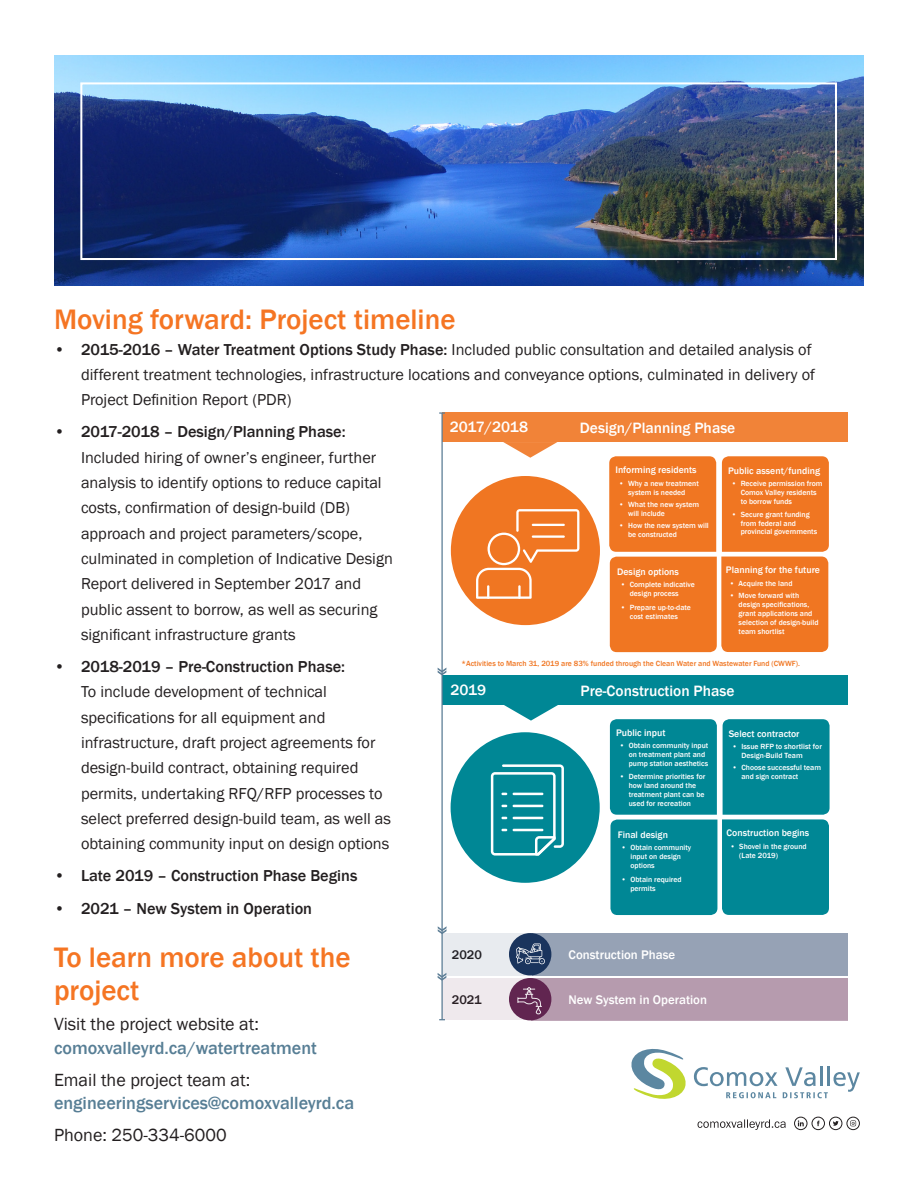
<style>
.page{position:relative;width:918px;height:1188px;background:#fff}
.page>*{position:absolute;margin:0;border:0;box-sizing:border-box;transform-origin:0 0}
.t1{font:500 28.95px/33px "Franklin Gothic";color:#f57523}
.t2{font:500 18.15px/23.5px "Franklin Gothic";color:#577e95}
.t3{font:18.15px "Franklin Gothic";color:#231f20}
.t4{font:16.35px/25.3px "Franklin Gothic";color:#231f20}
.t5{font:500 16.35px "Franklin Gothic";color:#231f20}
.t6{font:500 15.45px "Franklin Gothic";color:#fff}
.t7{font:500 12.9px "Franklin Gothic";color:#fff}
.t8{font:500 12.9px "Franklin Gothic";color:#231f20}
.t9{font:500 9.75px "Franklin Gothic";color:#fff}
.t10{font:500 7.65px/9px "Franklin Gothic";color:#fff}
.t11{font:500 7.65px "Franklin Gothic";color:#f07622}
.s1{font-weight:500}
.s2{font-weight:400;color:#231f20}
</style>
<div class="page">
<img style="left:54px;top:55px;width:810px;height:230px">
<div style="left:80px;top:82px;width:757px;height:178px;border:2px solid #fff"></div>
<div style="left:829px;top:1117px;width:13px;height:13px;border:1px solid #231f20;border-radius:50%"></div>
<svg style="left:833px;top:1121px;width:6px;height:5px"></svg>
<div style="left:812px;top:1117px;width:13px;height:13px;border:1px solid #231f20;border-radius:50%"></div>
<svg style="left:817px;top:1121px;width:3px;height:5px"></svg>
<div style="left:847px;top:1117px;width:13px;height:13px;border:1px solid #231f20;border-radius:50%"></div>
<svg style="left:850px;top:1120px;width:6px;height:6px"></svg>
<div style="left:794px;top:1117px;width:13px;height:13px;border:1px solid #231f20;border-radius:50%"></div>
<svg style="left:798px;top:1120px;width:6px;height:6px"></svg>
<svg style="left:698px;top:1119px;width:88px;height:11px"></svg>
<svg style="left:631px;top:1048px;width:55px;height:51px"></svg>
<svg style="left:726px;top:1092px;width:102px;height:6px"></svg>
<svg style="left:694px;top:1067px;width:84px;height:19px"></svg>
<svg style="left:785px;top:1067px;width:31px;height:19px"></svg>
<hr style="left:820px;top:1066px;width:3px;height:20px;background:#5c87a1">
<hr style="left:827px;top:1066px;width:3px;height:20px;background:#5c87a1">
<svg style="left:834px;top:1072px;width:26px;height:20px"></svg>
<div style="left:531px;top:978px;width:317px;height:42px;background:#b69bae"></div>
<svg style="left:443px;top:979px;width:109px;height:41px;background:#c3adbd"></svg>
<div style="left:443px;top:933px;width:405px;height:42px;background:#e8ebef"></div>
<svg style="left:609px;top:456px;width:220px;height:196px;background:#f18337"></svg>
<svg style="left:503px;top:442px;width:54px;height:16px"></svg>
<div style="left:442px;top:412px;width:406px;height:30px;background:#f18338"></div>
<div style="left:451px;top:476px;width:149px;height:149px;background:#f07622;border-radius:50%"></div>
<svg style="left:476px;top:509px;width:103px;height:90px"></svg>
<svg style="left:438px;top:668px;width:8px;height:7px"></svg>
<svg style="left:610px;top:719px;width:220px;height:196px;background:#15919d"></svg>
<svg style="left:504px;top:705px;width:54px;height:16px"></svg>
<div style="left:443px;top:675px;width:405px;height:30px;background:#008795"></div>
<div style="left:451px;top:732px;width:149px;height:151px;background:#008795;border-radius:50%"></div>
<svg style="left:491px;top:764px;width:73px;height:92px"></svg>
<svg style="left:438px;top:926px;width:9px;height:8px"></svg>
<svg style="left:438px;top:973px;width:8px;height:8px"></svg>
<div style="left:532px;top:933px;width:316px;height:42px;background:#96a2b5"></div>
<hr style="left:441px;top:413px;width:2px;height:607px;background:#5d7e96">
<svg style="left:439px;top:412px;width:6px;height:2px"></svg>
<div style="left:509px;top:933px;width:42px;height:42px;background:#1a345d;border-radius:50%"></div>
<svg style="left:516px;top:943px;width:29px;height:21px"></svg>
<p class="t1" style="left:54px;top:303px;width:403px">Moving forward: Project timeline</p>
<p class="t4" style="left:81px;top:337px;width:736px;text-indent:-27px"><span class="s1">• 2015-2016 – Water Treatment Options Study Phase:</span> Included public consultation and detailed analysis of different treatment technologies, infrastructure locations and conveyance options, culminated in delivery of<br>Project Definition Report (PDR)</p>
<p class="t4" style="left:81px;top:420px;width:313px;text-indent:-27px"><span class="s1">• 2017-2018 – Design/Planning Phase:<br></span>Included hiring of owner’s engineer, further analysis to identify options to reduce capital costs, confirmation of design-build (DB) approach and project parameters/scope, culminated in completion of Indicative Design Report delivered in September 2017 and public assent to borrow, as well as securing significant infrastructure grants</p>
<p class="t4" style="left:81px;top:654px;width:312px;text-indent:-27px"><span class="s1">• 2018-2019 – Pre-Construction Phase:<br></span>To include development of technical specifications for all equipment and infrastructure, draft project agreements for design-build contract, obtaining required permits, undertaking RFQ/RFP processes to select preferred design-build team, as well as obtaining community input on design options</p>
<p class="t5" style="left:54px;top:866px;width:305px">• Late 2019 – Construction Phase Begins</p>
<p class="t5" style="left:54px;top:898px;width:260px">• 2021 – New System in Operation</p>
<p class="t1" style="left:54px;top:941px;width:298px">To learn more about the project</p>
<p class="t2" style="left:54px;top:1012px;width:265px"><span class="s2">Visit the project website at: </span>comoxvalleyrd.ca/watertreatment</p>
<p class="t2" style="left:54px;top:1068px;width:302px"><span class="s2">Email the project team at: </span>engineeringservices@comoxvalleyrd.ca</p>
<p class="t3" style="left:54px;top:1124px;width:174px">Phone: 250-334-6000</p>
<p class="t6" style="left:450px;top:418px;width:80px">2017/2018</p>
<p class="t6" style="left:580px;top:418px;width:157px">Design/Planning Phase</p>
<p class="t9" style="left:615px;top:464px;width:83px">Informing residents</p>
<p class="t10" style="left:619px;top:479px;width:82px;text-align:center">• Why a new treatment system is needed</p>
<p class="t10" style="left:628px;top:500px;width:73px;text-indent:-9px">• What the new system will include</p>
<p class="t10" style="left:628px;top:521px;width:82px;text-indent:-9px">• How the new system will be constructed</p>
<p class="t9" style="left:728px;top:464px;width:94px">Public assent/funding</p>
<p class="t10" style="left:741px;top:479px;width:83px;text-indent:-9px">• Receive permission from<br>Comox Valley residents to borrow funds</p>
<p class="t10" style="left:741px;top:510px;width:78px;text-indent:-9px">• Secure grant funding from federal and provincial governments</p>
<p class="t9" style="left:726px;top:564px;width:96px">Planning for the future</p>
<p class="t10" style="left:729px;top:579px;width:65px">• Acquire the land</p>
<p class="t10" style="left:739px;top:591px;width:81px;text-indent:-9px">• Move forward with design specifications, grant applications and selection of design-build team shortlist</p>
<p class="t9" style="left:617px;top:565px;width:63px">Design options</p>
<p class="t10" style="left:630px;top:580px;width:67px;text-indent:-9px">• Complete indicative design process</p>
<p class="t10" style="left:621px;top:603px;width:72px;text-align:center">• Prepare up-to-date cost estimates</p>
<p class="t11" style="left:462px;top:659px;width:340px">*Activities to March 31, 2019 are 83% funded through the Clean Water and Wastewater Fund (CWWF).</p>
<p class="t6" style="left:451px;top:681px;width:37px">2019</p>
<p class="t6" style="left:581px;top:681px;width:156px">Pre-Construction Phase</p>
<p class="t9" style="left:616px;top:727px;width:51px">Public input</p>
<p class="t10" style="left:629px;top:742px;width:81px;text-indent:-9px">• Obtain community input on treatment plant and pump station aesthetics</p>
<p class="t10" style="left:629px;top:772px;width:78px;text-indent:-9px">• Determine priorities for how land around the treatment plant can be used for recreation</p>
<p class="t9" style="left:729px;top:727px;width:72px">Select contractor</p>
<p class="t10" style="left:741px;top:742px;width:82px;text-indent:-9px">• Issue RFP to shortlist for<br>Design-Build Team</p>
<p class="t10" style="left:741px;top:763px;width:81px;text-indent:-9px">• Choose successful team and sign contract</p>
<p class="t9" style="left:727px;top:827px;width:84px">Construction begins</p>
<p class="t10" style="left:739px;top:842px;width:69px;text-indent:-9px">• Shovel in the ground (Late 2019)</p>
<p class="t9" style="left:618px;top:828px;width:52px">Final design</p>
<p class="t10" style="left:630px;top:843px;width:62px;text-indent:-9px">• Obtain community input on design options</p>
<p class="t10" style="left:630px;top:875px;width:53px;text-indent:-9px">• Obtain required permits</p>
<p class="t7" style="left:569px;top:946px;width:108px">Construction Phase</p>
<p class="t7" style="left:569px;top:992px;width:140px">New System in Operation</p>
<p class="t8" style="left:452px;top:947px;width:32px">2020</p>
<p class="t8" style="left:452px;top:992px;width:31px">2021</p>
</div>
